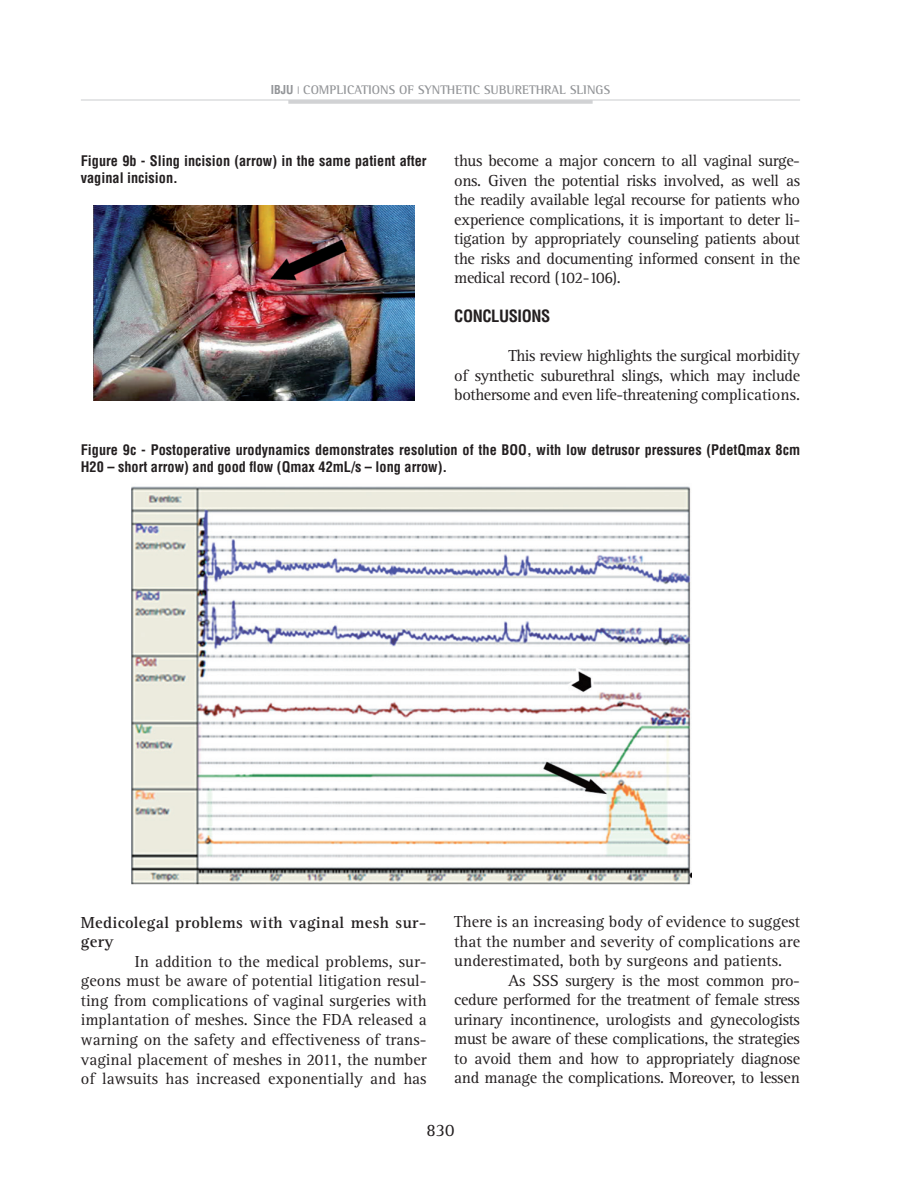
<style>
.page{position:relative;width:898px;height:1200px;background:#fff}
.page>*{position:absolute;margin:0;border:0;box-sizing:border-box;transform-origin:0 0}
.t1{font:18px "Rotis Serif";color:#231f20}
.t2{font:16.5px/19.5px "Rotis Serif";letter-spacing:-.02em;color:#231f20;text-align:justify}
.t3{font:700 16.5px/19.5px "Rotis Serif";letter-spacing:.02em;color:#231f20}
.t4{font:700 condensed 16.5px "Helvetica";letter-spacing:-.025em;color:#231f20}
.t5{font:700 condensed 14.25px/17.1px "Helvetica";color:#231f20}
.t6{font:700 12.75px "Rotis Semi Serif";color:#939598}
.s1{font-family:"Helvetica";font-stretch:condensed;font-size:12px}
</style>
<div class="page">
<hr style="left:81px;top:99px;width:718px;height:2px;background:#dcdddf">
<hr style="left:288px;top:100px;width:304px;height:4px;background:#d1d2d4">
<img style="left:94px;top:206px;width:320px;height:194px">
<img style="left:131px;top:486px;width:560px;height:397px">
<p class="t6" style="left:270px;top:82px;width:341px"><span class="s1">ibju</span> <sup>|</sup> COMPLICATIONS OF SYNTHETIC SUBURETHRAL SLINGS</p>
<p class="t5" style="left:81px;top:152px;width:347px">Figure 9b - Sling incision (arrow) in the same patient after vaginal incision.</p>
<p class="t2" style="left:454px;top:151px;width:347px">thus become a major concern to all vaginal surge&shy;ons. Given the potential risks involved, as well as the readily available legal recourse for patients who experience complications, it is important to deter li&shy;tigation by appropriately counseling patients about the risks and documenting informed consent in the medical record (102-106).</p>
<p class="t4" style="left:454px;top:306px;width:97px">CONCLUSIONS</p>
<p class="t2" style="left:454px;top:346px;width:347px;text-indent:54px">This review highlights the surgical morbidity of synthetic suburethral slings, which may include bothersome and even life-threatening complications.</p>
<p class="t5" style="left:81px;top:441px;width:720px">Figure 9c - Postoperative urodynamics demonstrates resolution of the BOO, with low detrusor pressures (PdetQmax 8cm<br>H20 – short arrow) and good flow (Qmax 42mL/s – long arrow).</p>
<p class="t3" style="left:81px;top:912px;width:347px">Medicolegal problems with vaginal mesh sur&shy;gery</p>
<p class="t2" style="left:81px;top:951px;width:347px;text-indent:54px">In addition to the medical problems, sur&shy;geons must be aware of potential litigation resul&shy;ting from complications of vaginal surgeries with implantation of meshes. Since the FDA released a warning on the safety and effectiveness of trans&shy;vaginal placement of meshes in 2011, the number of lawsuits has increased exponentially and has</p>
<p class="t2" style="left:454px;top:912px;width:347px">There is an increasing body of evidence to suggest that the number and severity of complications are underestimated, both by surgeons and patients.</p>
<p class="t2" style="left:454px;top:970px;width:347px;text-indent:54px">As SSS surgery is the most common pro&shy;cedure performed for the treatment of female stress urinary incontinence, urologists and gynecologists must be aware of these complications, the strategies to avoid them and how to appropriately diagnose and manage the complications. Moreover, to lessen</p>
<p class="t1" style="left:426px;top:1119px;width:30px">830</p>
</div>
